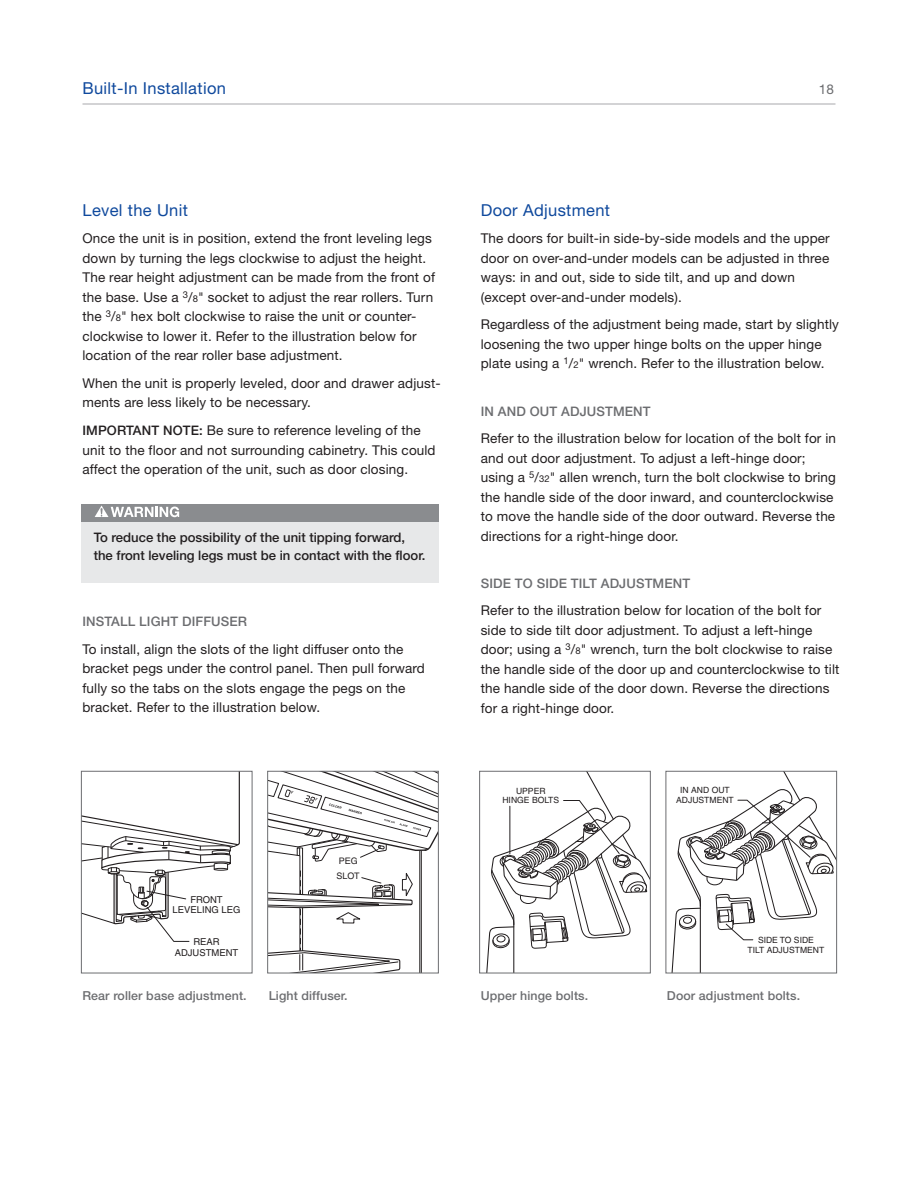
<style>
.page{position:relative;width:918px;height:1188px;background:#fff}
.page>*{position:absolute;margin:0;border:0;box-sizing:border-box;transform-origin:0 0}
.t1{font:16.5px "Helvetica Neue LT Std";letter-spacing:.02em;color:#0f499d}
.t2{font:13.5px/19.5px "Helvetica Neue LT Std";letter-spacing:.01em;color:#231f20}
.t3{font:13.5px "Helvetica Neue LT Std";color:#6c6d70}
.t4{font:500 13.2px/18px "Helvetica Neue LT Std";color:#231f20}
.t5{font:500 13.2px "Helvetica Neue LT Std";letter-spacing:.01em;color:#6c6d70}
.t6{font:500 12.3px "Helvetica Neue LT Std";letter-spacing:.01em;color:#6c6d70}
.t7{font:9.45px/10.9px "Helvetica";color:#231f20;text-align:center}
.t8{font:9px/15.8px "Helvetica";letter-spacing:.005em;color:#231f20}
.t9{font:8.55px/9.9px "Helvetica";color:#231f20;text-align:center}
.s1{font-size:9.45px}
.s2{font-weight:500;font-size:13.2px}
</style>
<div class="page">
<hr style="left:82px;top:104px;width:754px;height:1px;background:#a8a9ad">
<svg style="left:486px;top:773px;width:163px;height:198px"></svg>
<div style="left:479px;top:771px;width:172px;height:202px;border:1px solid #6c6d70"></div>
<svg style="left:671px;top:773px;width:164px;height:198px"></svg>
<div style="left:666px;top:771px;width:171px;height:202px;border:1px solid #6c6d70"></div>
<div style="left:81px;top:504px;width:358px;height:79px;background:#e7e8e9"></div>
<div style="left:81px;top:504px;width:358px;height:17px;background:#8a8c8f"></div>
<svg style="left:95px;top:506px;width:84px;height:11px"></svg>
<svg style="left:83px;top:773px;width:157px;height:169px"></svg>
<div style="left:81px;top:771px;width:171px;height:202px;border:1px solid #6c6d70"></div>
<svg style="left:269px;top:773px;width:168px;height:198px"></svg>
<div style="left:267px;top:771px;width:172px;height:202px;border:1px solid #6c6d70"></div>
<p class="t1" style="left:82px;top:83px;width:145px">Built-In Installation</p>
<p class="t3" style="left:819px;top:85px;width:17px">18</p>
<p class="t1" style="left:82px;top:204px;width:107px">Level the Unit</p>
<p class="t2" style="left:82px;top:230px;width:354px">Once the unit is in position, extend the front leveling legs down by turning the legs clockwise to adjust the height.<br>The rear height adjustment can be made from the front of the base. Use a <sup>3</sup>/<span class="s1">8</span>" socket to adjust the rear rollers. Turn the <sup>3</sup>/<span class="s1">8</span>" hex bolt clockwise to raise the unit or counter&shy;clockwise to lower it. Refer to the illustration below for location of the rear roller base adjustment.</p>
<p class="t2" style="left:83px;top:375px;width:360px">When the unit is properly leveled, door and drawer adjust&shy;ments are less likely to be necessary.</p>
<p class="t2" style="left:82px;top:422px;width:355px"><span class="s2">IMPORTANT NOTE:</span> Be sure to reference leveling of the unit to the floor and not surrounding cabinetry. This could affect the operation of the unit, such as door closing.</p>
<p class="t4" style="left:94px;top:530px;width:333px">To reduce the possibility of the unit tipping forward, the front leveling legs must be in contact with the floor.</p>
<p class="t5" style="left:82px;top:617px;width:166px">INSTALL LIGHT DIFFUSER</p>
<p class="t2" style="left:82px;top:641px;width:344px">To install, align the slots of the light diffuser onto the bracket pegs under the control panel. Then pull forward fully so the tabs on the slots engage the pegs on the bracket. Refer to the illustration below.</p>
<p class="t8" style="left:337px;top:853px;width:25px">PEG<br>SLOT</p>
<p class="t7" style="left:173px;top:895px;width:69px">FRONT<br>LEVELING LEG</p>
<p class="t7" style="left:175px;top:937px;width:65px">REAR<br>ADJUSTMENT</p>
<p class="t6" style="left:82px;top:991px;width:166px">Rear roller base adjustment.</p>
<p class="t6" style="left:269px;top:991px;width:81px">Light diffuser.</p>
<p class="t1" style="left:481px;top:204px;width:131px">Door Adjustment</p>
<p class="t2" style="left:481px;top:230px;width:351px">The doors for built-in side-by-side models and the upper door on over-and-under models can be adjusted in three ways: in and out, side to side tilt, and up and down (except over-and-under models).</p>
<p class="t2" style="left:481px;top:316px;width:360px">Regardless of the adjustment being made, start by slightly loosening the two upper hinge bolts on the upper hinge plate using a <sup>1</sup>/<span class="s1">2</span>" wrench. Refer to the illustration below.</p>
<p class="t5" style="left:481px;top:406px;width:171px">IN AND OUT ADJUSTMENT</p>
<p class="t2" style="left:481px;top:430px;width:357px">Refer to the illustration below for location of the bolt for in and out door adjustment. To adjust a left-hinge door; using a <sup>5</sup>/<span class="s1">32</span>" allen wrench, turn the bolt clockwise to bring the handle side of the door inward, and counterclockwise to move the handle side of the door outward. Reverse the directions for a right-hinge door.</p>
<p class="t5" style="left:481px;top:578px;width:211px">SIDE TO SIDE TILT ADJUSTMENT</p>
<p class="t2" style="left:481px;top:602px;width:360px">Refer to the illustration below for location of the bolt for side to side tilt door adjustment. To adjust a left-hinge door; using a <sup>3</sup>/<span class="s1">8</span>" wrench, turn the bolt clockwise to raise the handle side of the door up and counterclockwise to tilt the handle side of the door down. Reverse the directions for a right-hinge door.</p>
<p class="t9" style="left:502px;top:786px;width:58px">UPPER<br>HINGE BOLTS</p>
<p class="t9" style="left:676px;top:786px;width:59px">IN AND OUT<br>ADJUSTMENT</p>
<p class="t9" style="left:748px;top:936px;width:78px">SIDE TO SIDE<br>TILT ADJUSTMENT</p>
<p class="t6" style="left:481px;top:991px;width:109px">Upper hinge bolts.</p>
<p class="t6" style="left:667px;top:991px;width:135px">Door adjustment bolts.</p>
</div>
